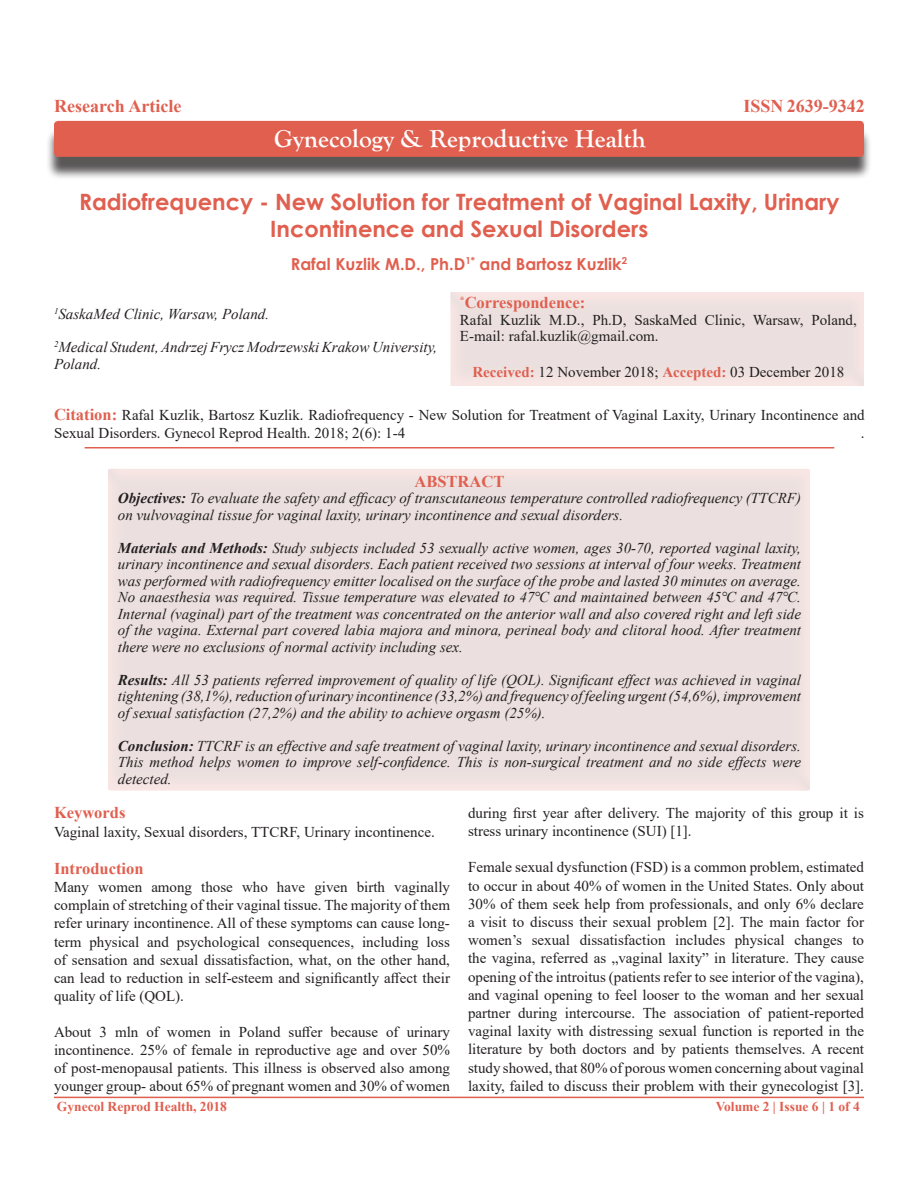
<style>
.page{position:relative;width:918px;height:1188px;background:#fff}
.page>*{position:absolute;margin:0;border:0;box-sizing:border-box;transform-origin:0 0}
.t1{font:700 25.5px "Goudy Old Style T";color:#fff}
.t2{font:700 22.5px/27px "Century Gothic";color:#e05f4f;text-align:center}
.t3{font:700 18px "Times New Roman";color:#e05f4f}
.t4{font:700 16.5px "Times New Roman";color:#e05f4f}
.t5{font:700 16.5px "Century Gothic";color:#e05f4f}
.t6{font:15px/18.1px "Times New Roman";color:#231f20}
.t7{font:italic 15px/16.5px "Times New Roman";color:#231f20;text-align:justify}
.t8{font:700 13.5px "Times New Roman";color:#e05f4f}
.s1{font-weight:700;color:#e05f4f}
.s2{font-weight:700;font-size:16.5px;color:#e05f4f}
.s3{font-weight:700}
</style>
<div class="page">
<hr style="left:54px;top:1097px;width:810px;height:1px;background:#e05f4f">
<div style="left:449px;top:287px;width:417px;height:101px;background:#231f20;opacity:.5"></div>
<div style="left:46px;top:128px;width:826px;height:52px;background:#231f20;opacity:.75"></div>
<div style="left:54px;top:121px;width:810px;height:36px;background:#e05f4f;border-radius:4px"></div>
<hr style="left:85px;top:447px;width:749px;height:1px;background:#e05f4f">
<div style="left:107px;top:460px;width:705px;height:332px;background:#ebe0df"></div>
<p class="t3" style="left:54px;top:93px;width:129px">Research Article</p>
<p class="t3" style="left:743px;top:93px;width:123px">ISSN 2639-9342</p>
<p class="t1" style="left:274px;top:124px;width:373px">Gynecology &amp; Reproductive Health</p>
<p class="t2" style="left:79px;top:188px;width:762px">Radiofrequency - New Solution for Treatment of Vaginal Laxity, Urinary<br>Incontinence and Sexual Disorders</p>
<p class="t5" style="left:291px;top:251px;width:338px">Rafal Kuzlik M.D., Ph.D<sup>1*</sup> and Bartosz Kuzlik<sup>2</sup></p>
<p class="t7" style="left:54px;top:306px;width:217px"><sup>1</sup>SaskaMed Clinic, Warsaw, Poland.</p>
<p class="t7" style="left:54px;top:339px;width:385px"><sup>2</sup>Medical Student, Andrzej Frycz Modrzewski Krakow University,<br>Poland.</p>
<p class="t4" style="left:460px;top:291px;width:127px"><sup>*</sup>Correspondence:</p>
<p class="t6" style="left:460px;top:311px;width:398px;line-height:16.5px">Rafal Kuzlik M.D., Ph.D, SaskaMed Clinic, Warsaw, Poland,<br>E-mail: rafal.kuzlik@gmail.com.</p>
<p class="t6" style="left:472px;top:363px;width:373px"><span class="s1">Received:</span> 12 November 2018; <span class="s1">Accepted:</span> 03 December 2018</p>
<p class="t6" style="left:54px;top:406px;width:812px"><span class="s2">Citation:</span> Rafal Kuzlik, Bartosz Kuzlik. Radiofrequency - New Solution for Treatment of Vaginal Laxity, Urinary Incontinence and<br>Sexual Disorders. Gynecol Reprod Health. 2018; 2(6): 1-4</p>
<p class="t6" style="left:861px;top:424px;width:5px">.</p>
<p class="t4" style="left:415px;top:469px;width:91px">ABSTRACT</p>
<p class="t7" style="left:118px;top:489px;width:685px"><span class="s3">Objectives:</span> To evaluate the safety and efficacy of transcutaneous temperature controlled radiofrequency (TTCRF) on vulvovaginal tissue for vaginal laxity, urinary incontinence and sexual disorders.</p>
<p class="t7" style="left:118px;top:539px;width:685px"><span class="s3">Materials and Methods:</span> Study subjects included 53 sexually active women, ages 30-70, reported vaginal laxity, urinary incontinence and sexual disorders. Each patient received two sessions at interval of four weeks. Treatment was performed with radiofrequency emitter localised on the surface of the probe and lasted 30 minutes on average.<br>No anaesthesia was required. Tissue temperature was elevated to 47℃ and maintained between 45℃ and 47℃.<br>Internal (vaginal) part of the treatment was concentrated on the anterior wall and also covered right and left side of the vagina. External part covered labia majora and minora, perineal body and clitoral hood. After treatment there were no exclusions of normal activity including sex.</p>
<p class="t7" style="left:118px;top:671px;width:685px"><span class="s3">Results:</span> All 53 patients referred improvement of quality of life (QOL). Significant effect was achieved in vaginal tightening (38,1%), reduction of urinary incontinence (33,2%) and frequency of feeling urgent (54,6%), improvement of sexual satisfaction (27,2%) and the ability to achieve orgasm (25%).</p>
<p class="t7" style="left:118px;top:737px;width:685px"><span class="s3">Conclusion:</span> TTCRF is an effective and safe treatment of vaginal laxity, urinary incontinence and sexual disorders.<br>This method helps women to improve self-confidence. This is non-surgical treatment and no side effects were detected.</p>
<p class="t4" style="left:54px;top:801px;width:73px">Keywords</p>
<p class="t6" style="left:54px;top:822px;width:382px">Vaginal laxity, Sexual disorders, TTCRF, Urinary incontinence.</p>
<p class="t4" style="left:54px;top:857px;width:91px">Introduction</p>
<p class="t6" style="left:54px;top:878px;width:398px;text-align:justify">Many women among those who have given birth vaginally complain of stretching of their vaginal tissue. The majority of them refer urinary incontinence. All of these symptoms can cause long&shy;term physical and psychological consequences, including loss of sensation and sexual dissatisfaction, what, on the other hand, can lead to reduction in self-esteem and significantly affect their quality of life (QOL).</p>
<p class="t6" style="left:54px;top:1022px;width:398px;text-align:justify">About 3 mln of women in Poland suffer because of urinary incontinence. 25% of female in reproductive age and over 50% of post-menopausal patients. This illness is observed also among younger group- about 65% of pregnant women and 30% of women</p>
<p class="t6" style="left:468px;top:803px;width:398px">during first year after delivery. The majority of this group it is stress urinary incontinence (SUI) [1].</p>
<p class="t6" style="left:468px;top:858px;width:398px;text-align:justify">Female sexual dysfunction (FSD) is a common problem, estimated to occur in about 40% of women in the United States. Only about 30% of them seek help from professionals, and only 6% declare a visit to discuss their sexual problem [2]. The main factor for women’s sexual dissatisfaction includes physical changes to the vagina, referred as „vaginal laxity” in literature. They cause opening of the introitus (patients refer to see interior of the vagina), and vaginal opening to feel looser to the woman and her sexual partner during intercourse. The association of patient-reported vaginal laxity with distressing sexual function is reported in the literature by both doctors and by patients themselves. A recent study showed, that 80% of porous women concerning about vaginal laxity, failed to discuss their problem with their gynecologist [3].</p>
<p class="t8" style="left:57px;top:1097px;width:171px">Gynecol Reprod Health, 2018</p>
<p class="t8" style="left:716px;top:1097px;width:146px">Volume 2 | Issue 6 | 1 of 4</p>
</div>
